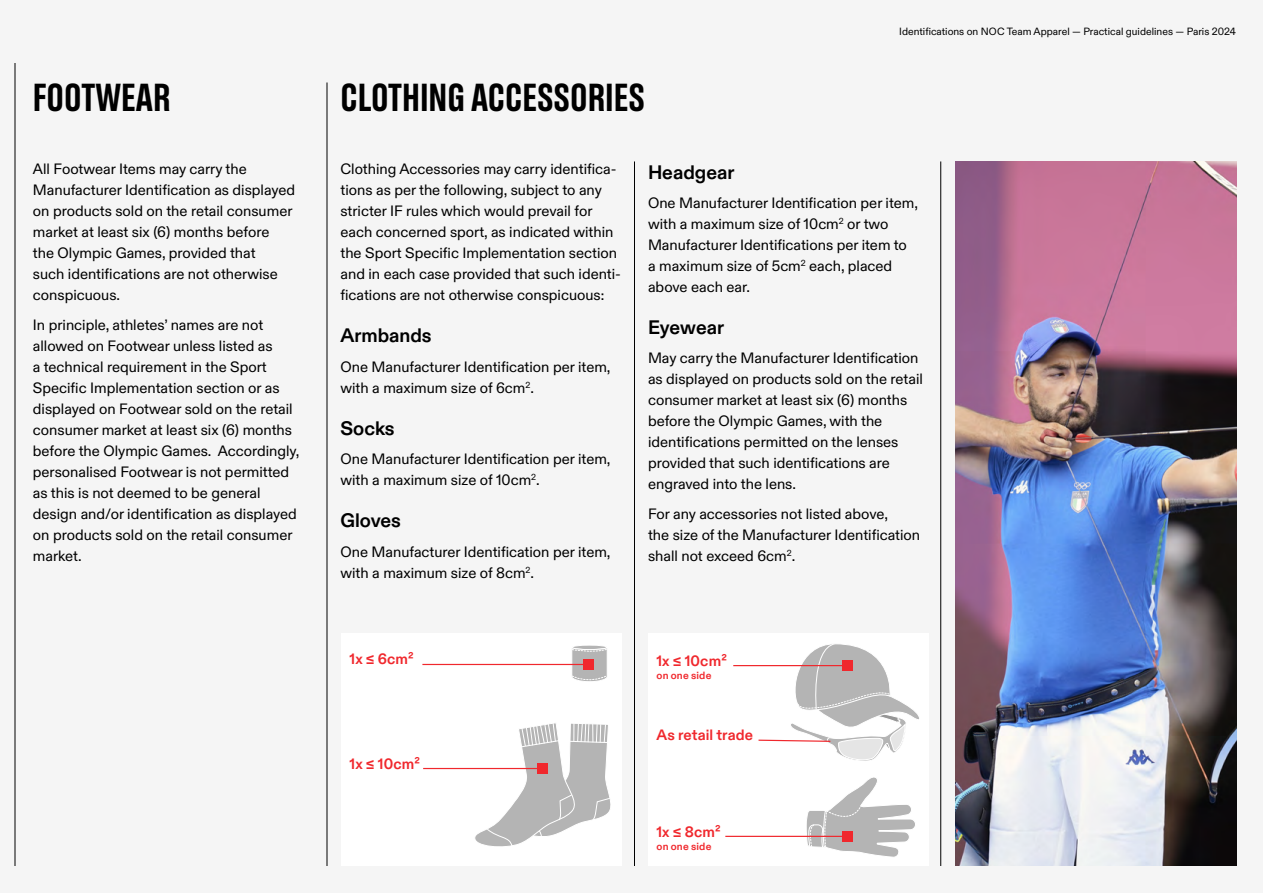
<style>
.page{position:relative;width:1263px;height:893px;background:#f5f5f5}
.page>*{position:absolute;margin:0;border:0;box-sizing:border-box;transform-origin:0 0}
.t1{font:39px "Olympic Headline";color:#000}
.t2{font:700 19.5px "Olympic Sans";color:#000}
.t3{font:15px/21px "Olympic Sans";color:#000}
.t4{font:700 15px "Olympic Sans";letter-spacing:.005em;color:#f0282d}
.t5{font:10.5px "Olympic Sans";color:#000}
.t6{font:700 10.5px "Olympic Sans";letter-spacing:.02em;color:#f0282d}
</style>
<div class="page">
<hr style="left:15px;top:63px;width:1px;height:803px;background:#000">
<div style="left:341px;top:633px;width:281px;height:233px;background:#fff"></div>
<div style="left:571px;top:645px;width:37px;height:5px;border:1px solid #fff;border-radius:50%"></div>
<svg style="left:571px;top:646px;width:37px;height:36px"></svg>
<svg style="left:472px;top:723px;width:139px;height:124px"></svg>
<hr style="left:422px;top:664px;width:171px;height:1px;background:#f0282d">
<hr style="left:423px;top:768px;width:117px;height:1px;background:#f0282d">
<div style="left:537px;top:763px;width:11px;height:11px;background:#f0282d"></div>
<div style="left:583px;top:659px;width:10px;height:11px;background:#f0282d"></div>
<div style="left:648px;top:633px;width:280px;height:233px;background:#fff"></div>
<svg style="left:805px;top:777px;width:110px;height:80px"></svg>
<svg style="left:757px;top:644px;width:162px;height:117px"></svg>
<hr style="left:725px;top:836px;width:121px;height:1px;background:#f0282d">
<hr style="left:733px;top:665px;width:115px;height:1px;background:#f0282d">
<div style="left:842px;top:660px;width:10px;height:11px;background:#f0282d"></div>
<div style="left:842px;top:831px;width:10px;height:11px;background:#f0282d"></div>
<hr style="left:327px;top:83px;width:1px;height:783px;background:#000">
<hr style="left:940px;top:161px;width:1px;height:705px;background:#000">
<hr style="left:634px;top:161px;width:1px;height:705px;background:#000">
<img style="left:955px;top:161px;width:281px;height:705px">
<h1 class="t1" style="left:33px;top:76px;width:105px">FOOTWEAR</h1>
<h1 class="t1" style="left:340px;top:76px;width:165px">CLOTHING ACCESSOR</h1>
<h1 class="t1" style="left:605px;top:76px;width:24px">IES</h1>
<p class="t5" style="left:899px;top:24px;width:338px">Identifications on NOC Team Apparel — Practical guidelines — Paris 2024</p>
<p class="t3" style="left:33px;top:158px;width:264px">All Footwear Items may carry the Manufacturer Identification as displayed on products sold on the retail consumer market at least six (6) months before<br>the Olympic Games, provided that<br>such identifications are not otherwise conspicuous.</p>
<p class="t3" style="left:33px;top:313px;width:268px">In principle, athletes’ names are not allowed on Footwear unless listed as<br>a technical requirement in the Sport Specific Implementation section or as displayed on Footwear sold on the retail consumer market at least six (6) months before the Olympic Games. Accordingly, personalised Footwear is not permitted as this is not deemed to be general design and/or identification as displayed on products sold on the retail consumer market.</p>
<p class="t3" style="left:340px;top:158px;width:282px">Clothing Accessories may carry identifica&shy;tions as per the following, subject to any stricter IF rules which would prevail for each concerned sport, as indicated within the Sport Specific Implementation section and in each case provided that such identi&shy;fications are not otherwise conspicuous:</p>
<h2 class="t2" style="left:340px;top:321px;width:93px">Armbands</h2>
<p class="t3" style="left:340px;top:355px;width:272px">One Manufacturer Identification per item, with a maximum size of 6cm<sup>2</sup>.</p>
<h2 class="t2" style="left:340px;top:413px;width:56px">Socks</h2>
<p class="t3" style="left:340px;top:447px;width:272px">One Manufacturer Identification per item, with a maximum size of 10cm<sup>2</sup>.</p>
<h2 class="t2" style="left:340px;top:505px;width:62px">Gloves</h2>
<p class="t3" style="left:340px;top:540px;width:272px">One Manufacturer Identification per item, with a maximum size of 8cm<sup>2</sup>.</p>
<h2 class="t2" style="left:648px;top:157px;width:88px">Headgear</h2>
<p class="t3" style="left:648px;top:191px;width:272px">One Manufacturer Identification per item, with a maximum size of 10cm<sup>2</sup> or two Manufacturer Identifications per item to a maximum size of 5cm<sup>2</sup> each, placed above each ear.</p>
<h2 class="t2" style="left:648px;top:312px;width:78px">Eyewear</h2>
<p class="t3" style="left:648px;top:347px;width:276px">May carry the Manufacturer Identification as displayed on products sold on the retail consumer market at least six (6) months before the Olympic Games, with the identifications permitted on the lenses provided that such identifications are engraved into the lens.</p>
<p class="t3" style="left:648px;top:502px;width:274px">For any accessories not listed above,<br>the size of the Manufacturer Identification shall not exceed 6cm<sup>2</sup>.</p>
<p class="t4" style="left:350px;top:648px;width:66px">1x ≤ 6cm²</p>
<p class="t4" style="left:350px;top:752px;width:72px">1x ≤ 10cm²</p>
<p class="t4" style="left:656px;top:649px;width:72px">1x ≤ 10cm²</p>
<p class="t6" style="left:656px;top:667px;width:56px">on one side</p>
<p class="t4" style="left:657px;top:723px;width:98px">As retail trade</p>
<p class="t4" style="left:656px;top:820px;width:66px">1x ≤ 8cm²</p>
<p class="t6" style="left:656px;top:839px;width:56px">on one side</p>
</div>
